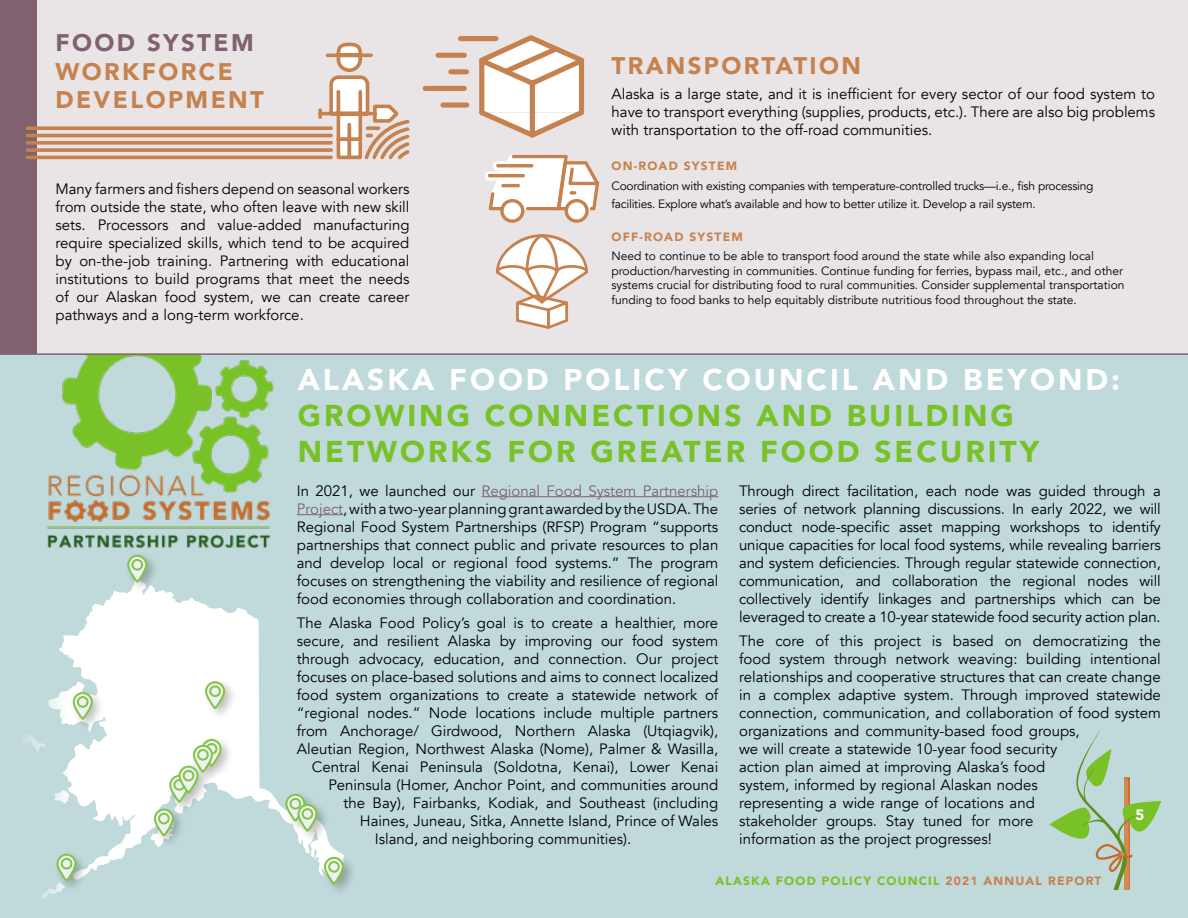
<style>
.page{position:relative;width:1188px;height:918px;background:#fff}
.page>*{position:absolute;margin:0;border:0;box-sizing:border-box;transform-origin:0 0}
.t1{font:900 30px/36px "Avenir";letter-spacing:.1em;color:#78c127}
.t2{font:900 30px "Avenir";letter-spacing:.1em;color:#fff}
.t3{font:900 24px/28.8px "Avenir";letter-spacing:.1em;color:#c5824e}
.t4{font:900 24px "Avenir";letter-spacing:.1em;color:#7f616f}
.t5{font:15px/18px "Avenir";color:#000;text-align:justify}
.t6{font:900 15px "Avenir";color:#fff}
.t7{font:12px/14.4px "Avenir";color:#000}
.t8{font:12px/18px "Avenir";letter-spacing:-.02em;color:#000}
.t9{font:900 12px "Avenir";letter-spacing:.1em;color:#78c226}
.t10{font:900 12px "Avenir";letter-spacing:.1em;color:#c5824e}
.s1{color:#7f616f}
.s2{color:#c5824e}
</style>
<div class="page">
<div style="left:0;top:355px;width:1188px;height:563px;background:#c0d9da"></div>
<img style="left:47px;top:355px;width:258px;height:193px">
<div style="left:0;top:0;width:1188px;height:353px;background:#e9e4e6"></div>
<hr style="left:0;top:353px;width:1188px;height:2px;background:#7f616f">
<div style="left:0;top:0;width:37px;height:353px;background:#7f616f"></div>
<div style="left:485px;top:172px;width:42px;height:9px;background:#fff;border-radius:5px"></div>
<svg style="left:488px;top:155px;width:111px;height:68px"></svg>
<hr style="left:496px;top:164px;width:37px;height:3px;background:#c5824e;border-radius:2px">
<hr style="left:488px;top:174px;width:37px;height:3px;background:#c5824e;border-radius:2px">
<hr style="left:501px;top:184px;width:19px;height:3px;background:#c5824e;border-radius:2px">
<svg style="left:496px;top:234px;width:92px;height:95px"></svg>
<svg style="left:422px;top:35px;width:163px;height:103px"></svg>
<svg style="left:25px;top:42px;width:385px;height:118px"></svg>
<hr style="left:482px;top:496px;width:236px;height:1px;background:#7f616f">
<hr style="left:297px;top:514px;width:46px;height:1px;background:#7f616f">
<div style="left:53px;top:551px;width:304px;height:346px;background:#000;opacity:.25"></div>
<svg style="left:153px;top:738px;width:70px;height:100px"></svg>
<svg style="left:56px;top:853px;width:22px;height:30px"></svg>
<svg style="left:72px;top:691px;width:22px;height:31px"></svg>
<svg style="left:204px;top:680px;width:22px;height:31px"></svg>
<svg style="left:323px;top:856px;width:22px;height:31px"></svg>
<svg style="left:284px;top:793px;width:35px;height:41px"></svg>
<svg style="left:126px;top:554px;width:22px;height:30px"></svg>
<svg style="left:1049px;top:730px;width:112px;height:160px"></svg>
<h2 class="t4" style="left:56px;top:22px;width:200px">FOOD SYSTEM</h2>
<h2 class="t3" style="left:56px;top:56px;width:210px">WORKFORCE<br>DEVELOPMENT</h2>
<p class="t5" style="left:56px;top:180px;width:355px">Many farmers and fishers depend on seasonal workers from outside the state, who often leave with new skill sets. Processors and value-added manufacturing require specialized skills, which tend to be acquired by on-the-job training. Partnering with educational institutions to build programs that meet the needs of our Alaskan food system, we can create career pathways and a long-term workforce.</p>
<h2 class="t3" style="left:612px;top:51px;width:251px">TRANSPORTATION</h2>
<p class="t5" style="left:612px;top:85px;width:545px">Alaska is a large state, and it is inefficient for every sector of our food system to have to transport everything (supplies, products, etc.). There are also big problems with transportation to the off-road communities.</p>
<p class="t10" style="left:612px;top:155px;width:127px">ON-ROAD SYSTEM</p>
<p class="t8" style="left:612px;top:177px;width:484px">Coordination with existing companies with temperature-controlled trucks—i.e., fish processing facilities. Explore what’s available and how to better utilize it. Develop a rail system.</p>
<p class="t10" style="left:612px;top:226px;width:133px">OFF-ROAD SYSTEM</p>
<p class="t7" style="left:612px;top:249px;width:514px">Need to continue to be able to transport food around the state while also expanding local production/harvesting in communities. Continue funding for ferries, bypass mail, etc., and other systems crucial for distributing food to rural communities. Consider supplemental transportation funding to food banks to help equitably distribute nutritious food throughout the state.</p>
<h1 class="t2" style="left:298px;top:354px;width:824px">ALASKA FOOD POLICY COUNCIL AND BEYOND:</h1>
<h1 class="t1" style="left:298px;top:397px;width:743px">GROWING CONNECTIONS AND BUILDING<br>NETWORKS FOR GREATER FOOD SECURITY</h1>
<p class="t5" style="left:297px;top:482px;width:423px">In 2021, we launched our <span class="s1">Regional Food System Partnership Project</span>, with a two-year planning grant awarded by the USDA. The Regional Food System Partnerships (RFSP) Program “supports partnerships that connect public and private resources to plan and develop local or regional food systems.” The program focuses on strengthening the viability and resilience of regional food economies through collaboration and coordination.</p>
<p class="t5" style="left:297px;top:614px;width:423px">The Alaska Food Policy’s goal is to create a healthier, more</p>
<p class="t5" style="left:297px;top:632px;width:423px">secure, and resilient Alaska by improving our food system</p>
<p class="t5" style="left:297px;top:650px;width:423px">through advocacy, education, and connection. Our project</p>
<p class="t5" style="left:297px;top:668px;width:423px">focuses on place-based solutions and aims to connect localized</p>
<p class="t5" style="left:297px;top:686px;width:423px">food system organizations to create a statewide network of</p>
<p class="t5" style="left:297px;top:704px;width:423px">“regional nodes.” Node locations include multiple partners</p>
<p class="t5" style="left:297px;top:722px;width:423px">from Anchorage/ Girdwood, Northern Alaska (Utqiagvik),</p>
<p class="t5" style="left:297px;top:740px;width:423px">Aleutian Region, Northwest Alaska (Nome), Palmer &amp; Wasilla,</p>
<p class="t5" style="left:312px;top:758px;width:408px">Central Kenai Peninsula (Soldotna, Kenai), Lower Kenai</p>
<p class="t5" style="left:328px;top:776px;width:392px">Peninsula (Homer, Anchor Point, and communities around</p>
<p class="t5" style="left:343px;top:794px;width:377px">the Bay), Fairbanks, Kodiak, and Southeast (including</p>
<p class="t5" style="left:360px;top:812px;width:360px">Haines, Juneau, Sitka, Annette Island, Prince of Wales</p>
<p class="t5" style="left:375px;top:830px;width:258px">Island, and neighboring communities).</p>
<p class="t5" style="left:739px;top:482px;width:423px">Through direct facilitation, each node was guided through a series of network planning discussions. In early 2022, we will conduct node-specific asset mapping workshops to identify unique capacities for local food systems, while revealing barriers and system deficiencies. Through regular statewide connection, communication, and collaboration the regional nodes will collectively identify linkages and partnerships which can be leveraged to create a 10-year statewide food security action plan.</p>
<p class="t5" style="left:739px;top:632px;width:423px;text-align:left">The core of this project is based on democratizing the food system through network weaving: building intentional relationships and cooperative structures that can create change in a complex adaptive system. Through improved statewide connection, communication, and collaboration of food system organizations and community-based food groups,<br>we will create a statewide 10-year food security<br>action plan aimed at improving Alaska’s food<br>system, informed by regional Alaskan nodes<br>representing a wide range of locations and<br>stakeholder groups. Stay tuned for more<br>information as the project progresses!</p>
<p class="t9" style="left:715px;top:870px;width:388px">ALASKA FOOD POLICY COUNCIL <span class="s2">2021 ANNUAL REPORT</span></p>
<p class="t6" style="left:1136px;top:802px;width:10px">5</p>
</div>
